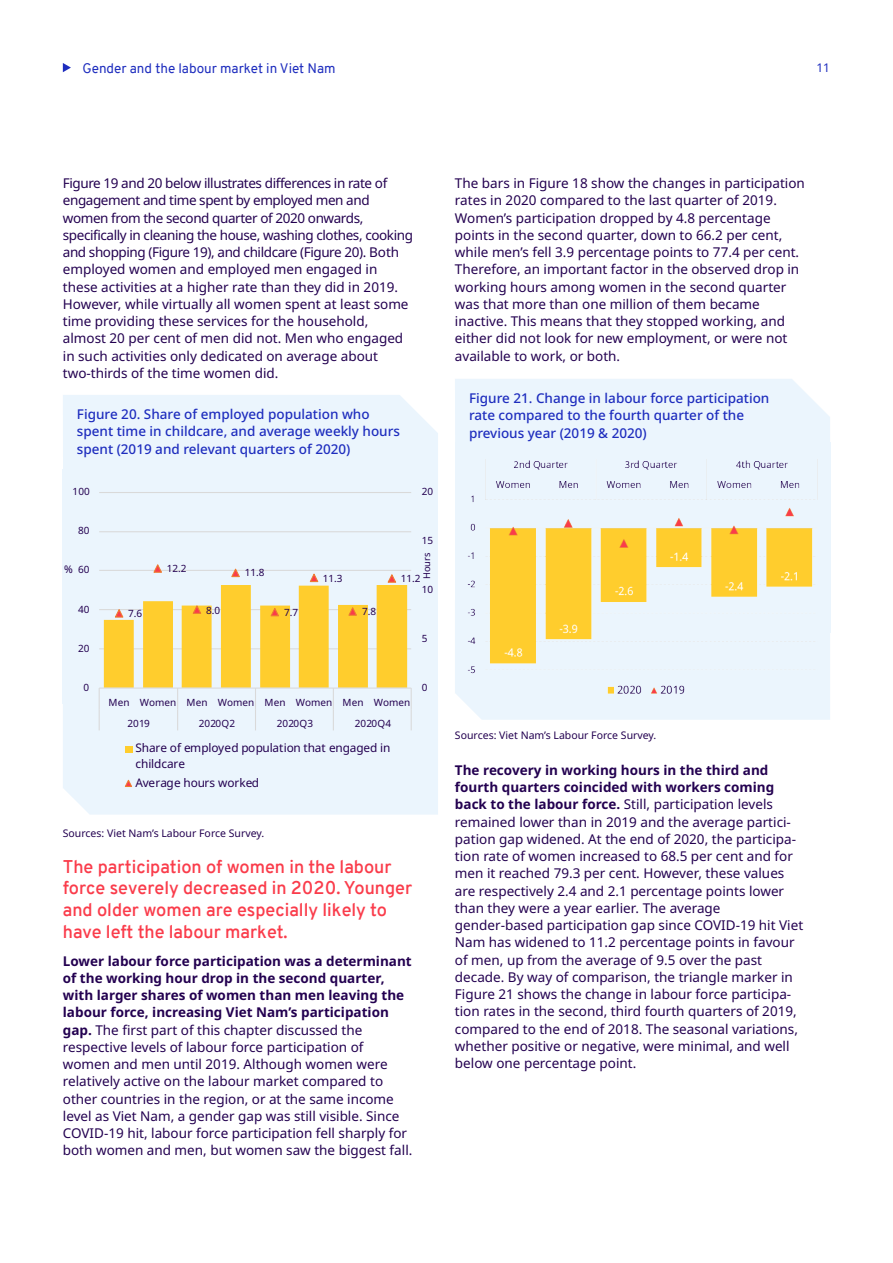
<style>
.page{position:relative;width:893px;height:1263px;background:#fff}
.page>*{position:absolute;margin:0;border:0;box-sizing:border-box;transform-origin:0 0}
.t1{font:600 18px/21.8px "Overpass";color:#fa3c4b}
.t2{font:13.5px/17.2px "Noto Sans";color:#230050}
.t3{font:500 13.5px/17.2px "Noto Sans";color:#1e2dbe}
.t4{font:13.5px "Overpass";color:#1e2dbe}
.t5{font:12px "Noto Sans";color:#1e2dbe}
.t6{font:11.85px/15.9px "Noto Sans";letter-spacing:.005em;color:#230050}
.t7{font:10.5px "Noto Sans";color:#230050}
.t8{font:9.9px/21.3px "Noto Sans";letter-spacing:.01em;color:#230050}
.t9{font:9.3px "Noto Sans";letter-spacing:-.01em;color:#230050}
.s1{font-weight:700}
</style>
<div class="page">
<div style="left:455px;top:632px;width:375px;height:88px;background:#ebf5fd"></div>
<div style="left:455px;top:379px;width:375px;height:91px;background:#ebf5fd"></div>
<div style="left:455px;top:476px;width:375px;height:156px;background:#ebf5fd"></div>
<svg style="left:63px;top:63px;width:8px;height:9px"></svg>
<div style="left:63px;top:395px;width:375px;height:74px;background:#ebf5fd"></div>
<div style="left:63px;top:469px;width:375px;height:235px;background:#ebf5fd"></div>
<img style="left:462px;top:455px;width:363px;height:250px">
<hr style="left:99px;top:492px;width:312px;height:1px;background:#d9d9d9">
<hr style="left:99px;top:531px;width:312px;height:1px;background:#d9d9d9">
<svg style="left:63px;top:564px;width:375px;height:251px"></svg>
<p class="t4" style="left:82px;top:58px;width:255px">Gender and the labour market in Viet Nam</p>
<p class="t5" style="left:816px;top:59px;width:15px">11</p>
<p class="t2" style="left:63px;top:175px;width:352px">Figure 19 and 20 below illustrates differences in rate of engagement and time spent by employed men and women from the second quarter of 2020 onwards, specifically in cleaning the house, washing clothes, cooking and shopping (Figure 19), and childcare (Figure 20). Both employed women and employed men engaged in these activities at a higher rate than they did in 2019.<br>However, while virtually all women spent at least some time providing these services for the household, almost 20 per cent of men did not. Men who engaged in such activities only dedicated on average about two-thirds of the time women did.</p>
<p class="t2" style="left:455px;top:175px;width:351px">The bars in Figure 18 show the changes in participation rates in 2020 compared to the last quarter of 2019.<br>Women’s participation dropped by 4.8 percentage points in the second quarter, down to 66.2 per cent, while men’s fell 3.9 percentage points to 77.4 per cent.<br>Therefore, an important factor in the observed drop in working hours among women in the second quarter was that more than one million of them became inactive. This means that they stopped working, and either did not look for new employment, or were not available to work, or both.</p>
<p class="t3" style="left:77px;top:406px;width:325px">Figure 20. Share of employed population who spent time in childcare, and average weekly hours spent (2019 and relevant quarters of 2020)</p>
<p class="t8" style="left:73px;top:481px;width:19px">100</p>
<p class="t8" style="left:78px;top:520px;width:13px">80</p>
<p class="t8" style="left:422px;top:481px;width:13px">20</p>
<p class="t8" style="left:422px;top:530px;width:13px">15</p>
<p class="t7" style="left:64px;top:562px;width:10px">%</p>
<p class="t8" style="left:78px;top:559px;width:13px">60</p>
<p class="t8" style="left:167px;top:558px;width:21px">12.2</p>
<p class="t8" style="left:245px;top:562px;width:21px">11.8</p>
<p class="t8" style="left:323px;top:568px;width:21px">11.3</p>
<p class="t9" style="left:420px;top:579px;width:28px;rotate:-90deg">Hours</p>
<p class="t8" style="left:401px;top:568px;width:21px">11.2</p>
<p class="t8" style="left:422px;top:579px;width:13px">10</p>
<p class="t8" style="left:78px;top:599px;width:13px">40</p>
<p class="t8" style="left:128px;top:603px;width:15px">7.6</p>
<p class="t8" style="left:206px;top:600px;width:15px">8.0</p>
<p class="t8" style="left:284px;top:602px;width:15px">7.7</p>
<p class="t8" style="left:362px;top:601px;width:15px">7.8</p>
<p class="t8" style="left:422px;top:628px;width:7px">5</p>
<p class="t8" style="left:78px;top:638px;width:13px">20</p>
<p class="t8" style="left:84px;top:677px;width:7px">0</p>
<p class="t8" style="left:422px;top:677px;width:7px">0</p>
<p class="t8" style="left:127px;top:692px;width:284px;text-indent:-19px">Men Women Men Women Men Women Men Women<br>2019</p>
<p class="t8" style="left:199px;top:713px;width:38px">2020Q2</p>
<p class="t8" style="left:277px;top:713px;width:38px">2020Q3</p>
<p class="t8" style="left:355px;top:713px;width:38px">2020Q4</p>
<p class="t6" style="left:135px;top:740px;width:257px">Share of employed population that engaged in childcare</p>
<p class="t6" style="left:135px;top:775px;width:125px">Average hours worked</p>
<p class="t7" style="left:63px;top:825px;width:203px">Sources: Viet Nam’s Labour Force Survey.</p>
<h1 class="t1" style="left:63px;top:855px;width:351px">The participation of women in the labour force severely decreased in 2020. Younger and older women are especially likely to have left the labour market.</h1>
<p class="t2" style="left:63px;top:952px;width:351px"><span class="s1">Lower labour force participation was a determinant of the working hour drop in the second quarter, with larger shares of women than men leaving the labour force, increasing Viet Nam’s participation gap.</span> The first part of this chapter discussed the respective levels of labour force participation of women and men until 2019. Although women were relatively active on the labour market compared to other countries in the region, or at the same income level as Viet Nam, a gender gap was still visible. Since COVID-19 hit, labour force participation fell sharply for both women and men, but women saw the biggest fall.</p>
<p class="t3" style="left:469px;top:390px;width:302px">Figure 21. Change in labour force participation rate compared to the fourth quarter of the previous year (2019 &amp; 2020)</p>
<p class="t7" style="left:455px;top:728px;width:203px">Sources: Viet Nam’s Labour Force Survey.</p>
<p class="t2" style="left:455px;top:761px;width:350px"><span class="s1">The recovery in working hours in the third and fourth quarters coincided with workers coming back to the labour force.</span> Still, participation levels remained lower than in 2019 and the average partici&shy;pation gap widened. At the end of 2020, the participa&shy;tion rate of women increased to 68.5 per cent and for men it reached 79.3 per cent. However, these values are respectively 2.4 and 2.1 percentage points lower than they were a year earlier. The average gender-based participation gap since COVID-19 hit Viet Nam has widened to 11.2 percentage points in favour of men, up from the average of 9.5 over the past decade. By way of comparison, the triangle marker in Figure 21 shows the change in labour force participa&shy;tion rates in the second, third fourth quarters of 2019, compared to the end of 2018. The seasonal variations, whether positive or negative, were minimal, and well below one percentage point.</p>
</div>
